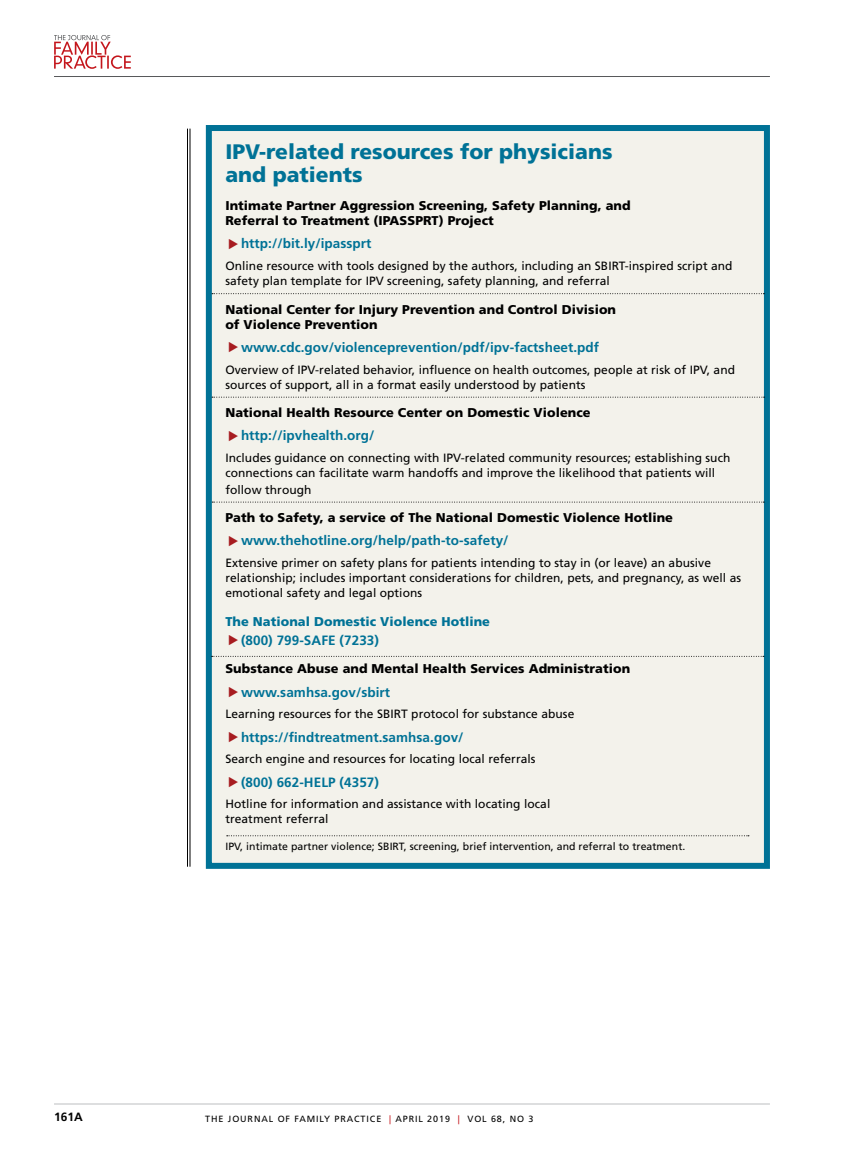
<style>
.page{position:relative;width:851px;height:1161px;background:#fff}
.page>*{position:absolute;margin:0;border:0;box-sizing:border-box;transform-origin:0 0}
.t1{font:900 21px/22.5px "Frutiger LT Std";color:#007296}
.t2{font:700 13.5px "Frutiger LT Std";letter-spacing:.005em;color:#007296}
.t3{font:900 12.75px/15px "Frutiger LT Std";letter-spacing:.005em;color:#000}
.t4{font:900 12.75px "Frutiger LT Std";letter-spacing:.005em;color:#007296}
.t5{font:12px/15px "Frutiger LT Std";letter-spacing:.005em;color:#000}
.t6{font:700 12px "Frutiger LT Std";color:#000}
.t7{font:10.5px "Frutiger LT Std";letter-spacing:.005em;color:#000}
.t8{font:9px "Frutiger LT Std";letter-spacing:.1em;color:#000}
.s1{color:#c4161c}
</style>
<div class="page">
<svg style="left:54px;top:35px;width:77px;height:34px"></svg>
<hr style="left:54px;top:76px;width:716px;height:1px;background:#58595b">
<hr style="left:54px;top:1104px;width:716px;height:1px;background:#bcbec0">
<hr style="left:190px;top:129px;width:1px;height:738px;background:#000">
<hr style="left:187px;top:129px;width:1px;height:738px;background:#000">
<div style="left:209px;top:128px;width:557px;height:738px;background:#f3f2eb"></div>
<div style="left:206px;top:125px;width:564px;height:744px;border:6px solid #007296"></div>
<svg style="left:212px;top:293px;width:552px;height:1px"></svg>
<svg style="left:212px;top:397px;width:552px;height:1px"></svg>
<svg style="left:212px;top:502px;width:552px;height:1px"></svg>
<svg style="left:212px;top:656px;width:552px;height:1px"></svg>
<svg style="left:227px;top:835px;width:522px;height:1px"></svg>
<h1 class="t1" style="left:225px;top:141px;width:388px">IPV-related resources for physicians and patients</h1>
<p class="t3" style="left:225px;top:198px;width:407px">Intimate Partner Aggression Screening, Safety Planning, and<br>Referral to Treatment (IPASSPRT) Project</p>
<p class="t2" style="left:241px;top:236px;width:132px">http://bit.ly/ipassprt</p>
<p class="t5" style="left:225px;top:259px;width:508px">Online resource with tools designed by the authors, including an SBIRT-inspired script and safety plan template for IPV screening, safety planning, and referral</p>
<p class="t3" style="left:225px;top:302px;width:392px">National Center for Injury Prevention and Control Division of Violence Prevention</p>
<p class="t2" style="left:241px;top:339px;width:360px">www.cdc.gov/violenceprevention/pdf/ipv-factsheet.pdf</p>
<p class="t5" style="left:225px;top:362px;width:511px">Overview of IPV-related behavior, influence on health outcomes, people at risk of IPV, and sources of support, all in a format easily understood by patients</p>
<p class="t3" style="left:225px;top:405px;width:367px">National Health Resource Center on Domestic Violence</p>
<p class="t2" style="left:241px;top:428px;width:135px">http://ipvhealth.org/</p>
<p class="t5" style="left:225px;top:451px;width:506px">Includes guidance on connecting with IPV-related community resources; establishing such connections can facilitate warm handoffs and improve the likelihood that patients will</p>
<p class="t5" style="left:225px;top:482px;width:88px">follow through</p>
<p class="t3" style="left:225px;top:510px;width:449px">Path to Safety, a service of The National Domestic Violence Hotline</p>
<p class="t2" style="left:241px;top:533px;width:269px">www.thehotline.org/help/path-to-safety/</p>
<p class="t5" style="left:225px;top:556px;width:517px">Extensive primer on safety plans for patients intending to stay in (or leave) an abusive relationship; includes important considerations for children, pets, and pregnancy, as well as emotional safety and legal options</p>
<p class="t4" style="left:225px;top:614px;width:266px">The National Domestic Violence Hotline</p>
<p class="t2" style="left:241px;top:632px;width:139px">(800) 799-SAFE (7233)</p>
<p class="t3" style="left:225px;top:661px;width:406px">Substance Abuse and Mental Health Services Administration</p>
<p class="t2" style="left:241px;top:684px;width:151px">www.samhsa.gov/sbirt</p>
<p class="t5" style="left:225px;top:707px;width:350px">Learning resources for the SBIRT protocol for substance abuse</p>
<p class="t2" style="left:241px;top:729px;width:224px">https://findtreatment.samhsa.gov/</p>
<p class="t5" style="left:225px;top:752px;width:312px">Search engine and resources for locating local referrals</p>
<p class="t2" style="left:241px;top:774px;width:139px">(800) 662-HELP (4357)</p>
<p class="t5" style="left:225px;top:797px;width:326px">Hotline for information and assistance with locating local treatment referral</p>
<p class="t7" style="left:225px;top:841px;width:461px">IPV, intimate partner violence; SBIRT, screening, brief intervention, and referral to treatment.</p>
<p class="t6" style="left:54px;top:1110px;width:30px">161A</p>
<p class="t8" style="left:205px;top:1113px;width:329px">THE JOURNAL OF FAMILY PRACTICE <span class="s1">|</span> APRIL 2019 <span class="s1">|</span> VOL 68, NO 3</p>
</div>
